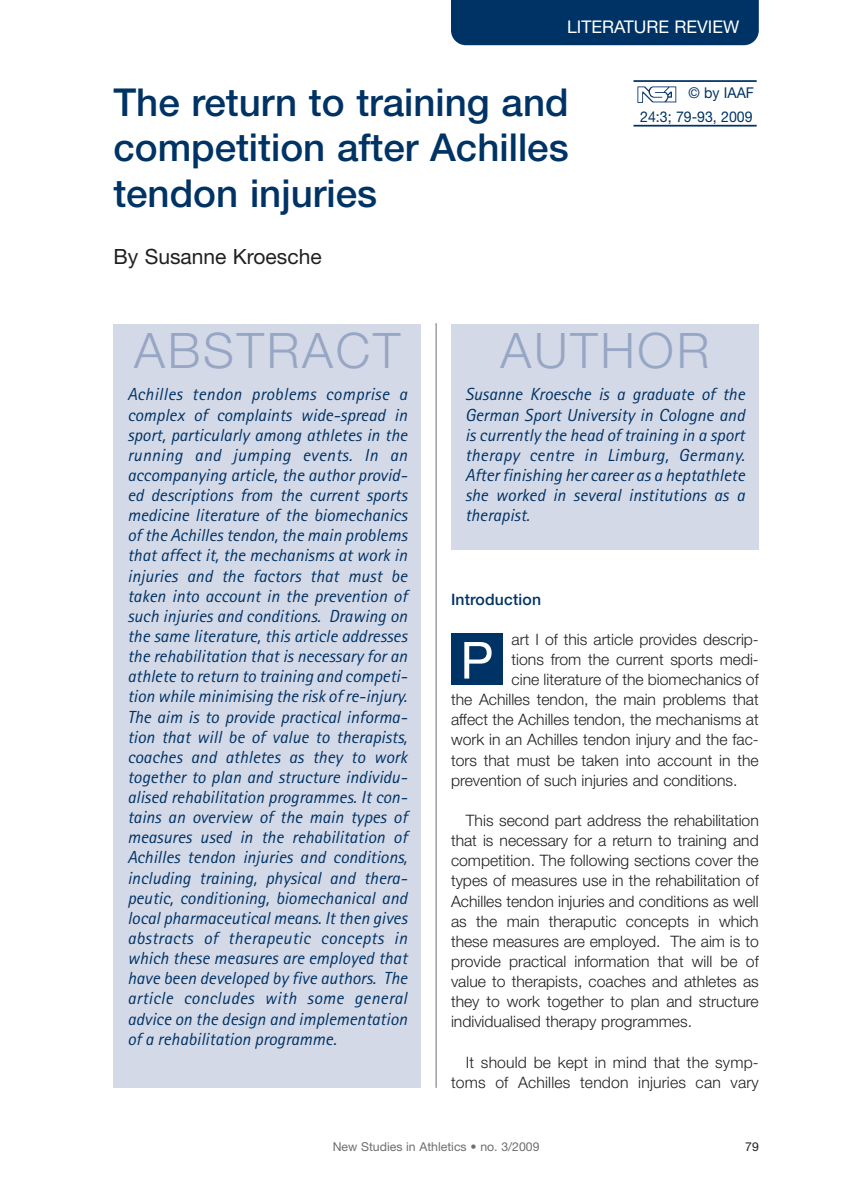
<style>
.page{position:relative;width:844px;height:1191px;background:#fff}
.page>*{position:absolute;margin:0;border:0;box-sizing:border-box;transform-origin:0 0}
.t1{font:51.1px "Helvetica Neue";color:#fff}
.t2{font:300 49px "Helvetica Neue";letter-spacing:.055em;color:#96a6c4}
.t3{font:500 38.5px/45.5px "Helvetica Neue";color:#003365}
.t4{font:21px "Helvetica Neue";color:#231f20}
.t5{font:italic 17.5px/20.1px "Rotis Sans Serif";color:#003365;text-align:justify}
.t6{font:17.5px "Helvetica Neue";color:#fff}
.t7{font:300 15.75px/20.1px "Helvetica Neue";color:#231f20;text-align:justify}
.t8{font:500 15.75px "Helvetica Neue";letter-spacing:.01em;color:#003365}
.t9{font:14.88px "Helvetica Neue";color:#003365;scale:.95 1}
.t10{font:12.25px "Helvetica Neue";color:#6d6e70}
.t11{font:12.25px "Helvetica Neue";color:#231f20}
</style>
<div class="page">
<hr style="left:435px;top:323px;width:1px;height:764px;background:#6d6e70">
<hr style="left:633px;top:125px;width:123px;height:2px;background:#003365">
<hr style="left:633px;top:80px;width:123px;height:2px;background:#003365">
<img style="left:637px;top:86px;width:39px;height:17px">
<div style="left:113px;top:324px;width:308px;height:763px;background:#d4d9e7"></div>
<div style="left:451px;top:324px;width:307px;height:226px;background:#d4d9e7"></div>
<div style="left:451px;top:1px;width:307px;height:44px;background:#003365"></div>
<div style="left:451px;top:633px;width:51px;height:52px;background:#003365"></div>
<p class="t6" style="left:567px;top:21px;width:174px">LITERATURE REVIEW</p>
<h3 class="t3" style="left:113px;top:83px;width:456px">The return to training and</h3>
<h3 class="t3" style="left:113px;top:129px;width:456px">competition after Achilles tendon injuries</h3>
<p class="t4" style="left:113px;top:249px;width:210px">By Susanne Kroesche</p>
<p class="t9" style="left:688px;top:87px;width:70px">© by IAAF</p>
<p class="t9" style="left:640px;top:111px;width:120px">24:3; 79-93, 2009</p>
<h2 class="t2" style="left:134px;top:333px;width:267px">ABSTRACT</h2>
<p class="t5" style="left:127px;top:386px;width:281px">Achilles tendon problems comprise a complex of complaints wide-spread in sport, particularly among athletes in the running and jumping events. In an accompanying article, the author provid&shy;ed descriptions from the current sports medicine literature of the biomechanics of the Achilles tendon, the main problems that affect it, the mechanisms at work in injuries and the factors that must be taken into account in the prevention of such injuries and conditions. Drawing on the same literature, this article addresses the rehabilitation that is necessary for an athlete to return to training and competi&shy;tion while minimising the risk of re-injury.<br>The aim is to provide practical informa&shy;tion that will be of value to therapists, coaches and athletes as they to work together to plan and structure individu&shy;alised rehabilitation programmes. It con&shy;tains an overview of the main types of measures used in the rehabilitation of Achilles tendon injuries and conditions, including training, physical and thera&shy;peutic, conditioning, biomechanical and local pharmaceutical means. It then gives abstracts of therapeutic concepts in which these measures are employed that have been developed by five authors. The article concludes with some general advice on the design and implementation of a rehabilitation programme.</p>
<h2 class="t2" style="left:500px;top:333px;width:210px">AUTHOR</h2>
<p class="t5" style="left:465px;top:386px;width:281px">Susanne Kroesche is a graduate of the German Sport University in Cologne and is currently the head of training in a sport therapy centre in Limburg, Germany.<br>After finishing her career as a heptathlete she worked in several institutions as a therapist.</p>
<p class="t8" style="left:451px;top:593px;width:92px">Introduction</p>
<p class="t7" style="left:511px;top:630px;width:248px">art I of this article provides descrip-</p>
<p class="t7" style="left:511px;top:650px;width:248px">tions from the current sports medi-</p>
<p class="t7" style="left:511px;top:671px;width:248px">cine literature of the biomechanics of</p>
<p class="t7" style="left:451px;top:691px;width:309px">the Achilles tendon, the main problems that</p>
<p class="t7" style="left:451px;top:711px;width:309px">affect the Achilles tendon, the mechanisms at</p>
<p class="t7" style="left:451px;top:731px;width:309px">work in an Achilles tendon injury and the fac-</p>
<p class="t7" style="left:451px;top:751px;width:309px">tors that must be taken into account in the</p>
<p class="t7" style="left:451px;top:771px;width:288px">prevention of such injuries and conditions.</p>
<p class="t7" style="left:451px;top:811px;width:309px;text-indent:15px">This second part address the rehabilitation that is necessary for a return to training and competition. The following sections cover the types of measures use in the rehabilitation of Achilles tendon injuries and conditions as well as the main theraputic concepts in which these measures are employed. The aim is to provide practical information that will be of value to therapists, coaches and athletes as they to work together to plan and structure individualised therapy programmes.</p>
<p class="t7" style="left:451px;top:1053px;width:309px;text-align:right">It should be kept in mind that the symp&shy;toms of Achilles tendon injuries can vary</p>
<h1 class="t1" style="left:460px;top:642px;width:35px">P</h1>
<p class="t10" style="left:332px;top:1141px;width:208px">New Studies in Athletics • no. 3/2009</p>
<p class="t11" style="left:745px;top:1141px;width:15px">79</p>
</div>
